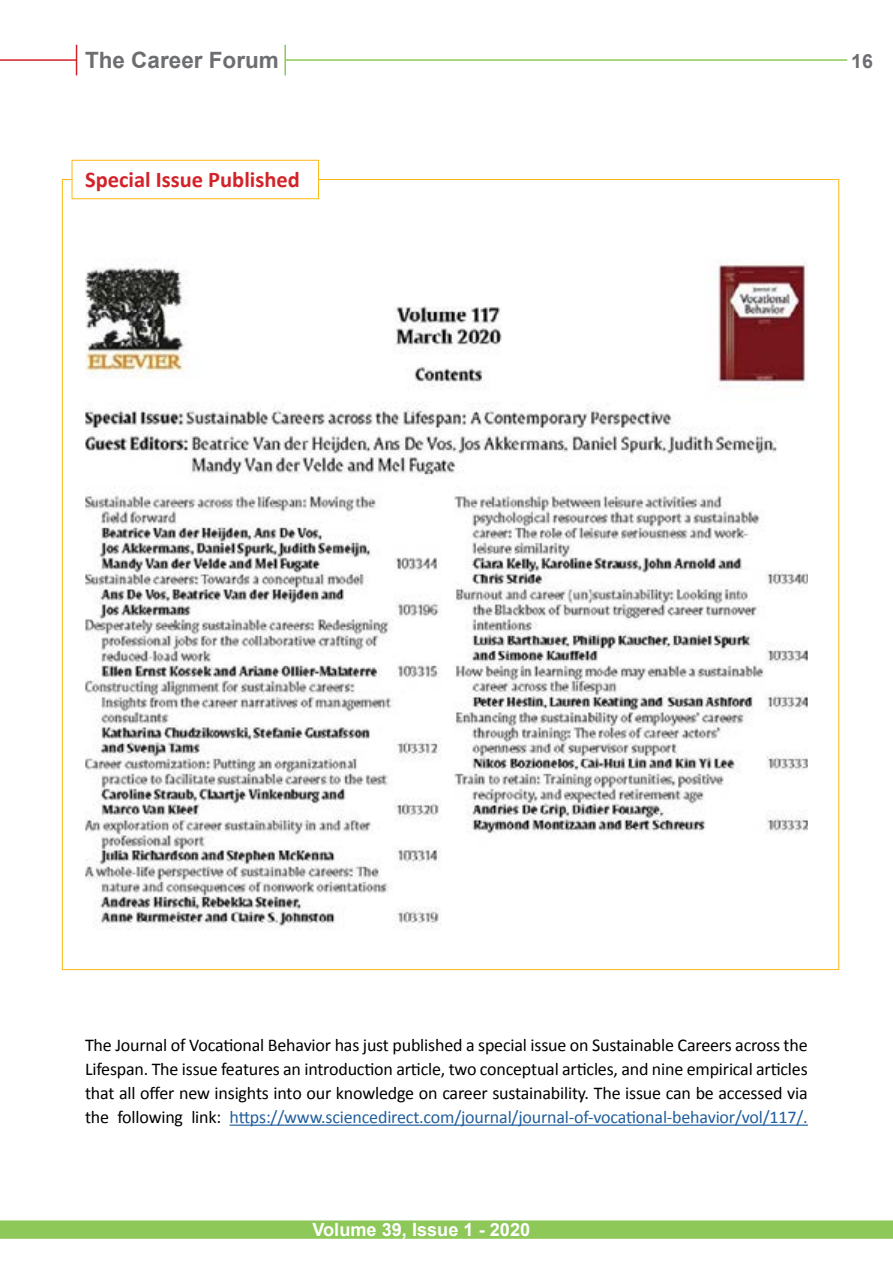
<style>
.page{position:relative;width:893px;height:1263px;background:#fff}
.page>*{position:absolute;margin:0;border:0;box-sizing:border-box;transform-origin:0 0}
.t1{font:700 22.5px "Calibri";color:#d2232a}
.t2{font:700 22.5px "Arial";color:#6d6e71}
.t3{font:700 19.5px "Arial";color:#6d6e71}
.t4{font:700 18.15px "Arial";color:#fff}
.t5{font:18px/24px "Calibri";letter-spacing:-.01em;color:#000;text-align:justify}
.s1{color:#215e9e}
</style>
<div class="page">
<hr style="left:0;top:59px;width:77px;height:2px;background:#d2232a">
<hr style="left:285px;top:59px;width:562px;height:2px;background:#8dc858">
<hr style="left:76px;top:45px;width:1px;height:30px;background:#d2232a">
<hr style="left:284px;top:45px;width:2px;height:30px;background:#8dc858">
<div style="left:0;top:1220px;width:893px;height:19px;background:#8dc858;border:2px solid #8dc858"></div>
<img style="left:85px;top:261px;width:723px;height:669px">
<hr style="left:230px;top:1124px;width:578px;height:2px;background:#215e9e">
<div style="left:72px;top:160px;width:247px;height:39px;background:#fff;border:1px solid #fcb913"></div>
<p class="t2" style="left:85px;top:45px;width:195px">The Career Forum</p>
<p class="t3" style="left:851px;top:48px;width:23px">16</p>
<p class="t1" style="left:85px;top:165px;width:216px">Special Issue Published</p>
<p class="t5" style="left:85px;top:1033px;width:724px">The Journal of Vocational Behavior has just published a special issue on Sustainable Careers across the Lifespan. The issue features an introduction article, two conceptual articles, and nine empirical articles that all offer new insights into our knowledge on career sustainability. The issue can be accessed via the following link: <span class="s1">https://www.sciencedirect.com/journal/journal-of-vocational-behavior/vol/117/.</span></p>
<p class="t4" style="left:312px;top:1218px;width:219px">Volume 39, Issue 1 - 2020</p>
</div>
